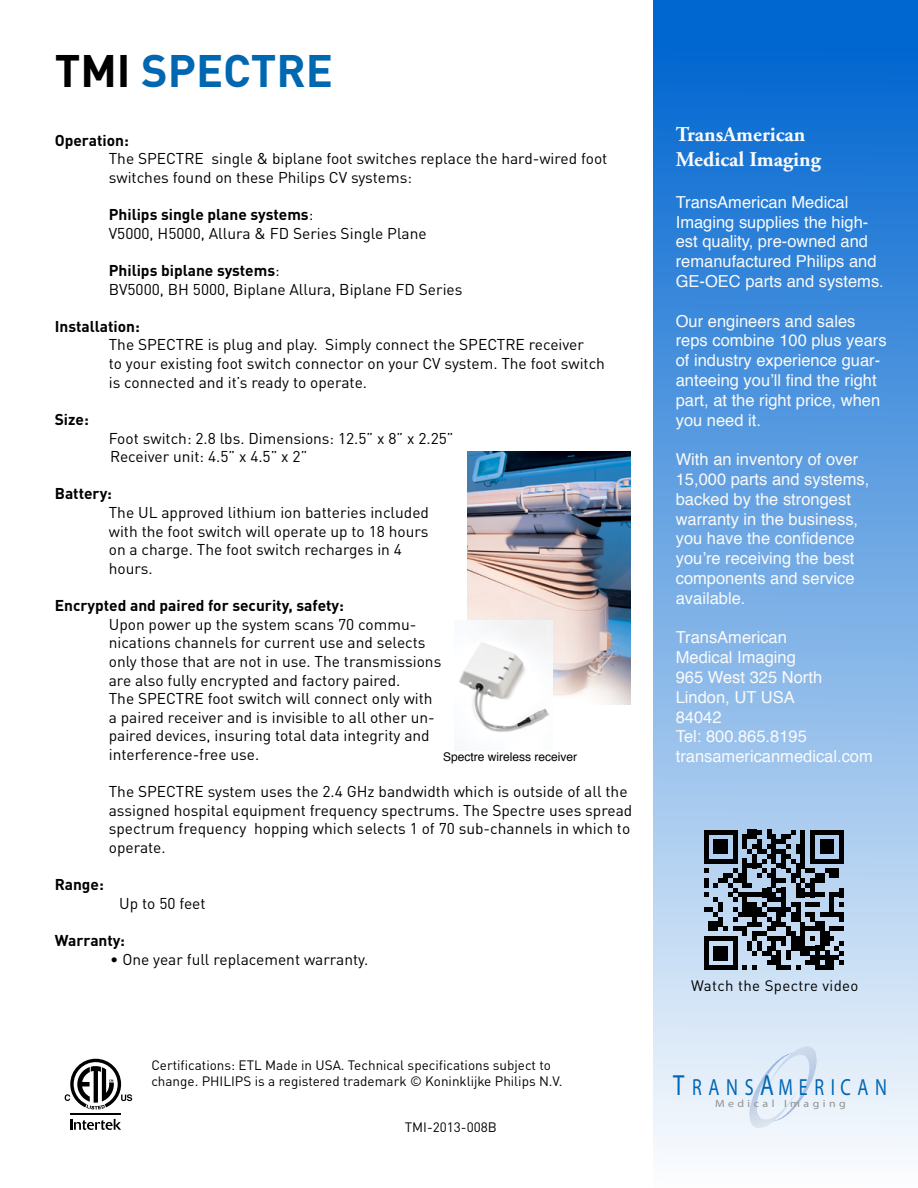
<style>
.page{position:relative;width:918px;height:1188px;background:#fff}
.page>*{position:absolute;margin:0;border:0;box-sizing:border-box;transform-origin:0 0}
.t1{font:700 45px "DINOT";color:#0067b1}
.t2{font:23.4px "Myriad";letter-spacing:.37em;color:#0067b1;scale:.77 1}
.t3{font:700 21px "Adobe Garamond Pro";color:#fafafa}
.t4{font:16.5px/19.8px "Helvetica";color:#fafafa}
.t5{font:15.45px/18.6px "DINOT";color:#000}
.t6{font:700 15.45px "DINOT";color:#000}
.t7{font:15px "DINOT";letter-spacing:.025em;color:#000}
.t8{font:13.5px/16.2px "DINOT";color:#000}
.Company_Name{font:12px "Helvetica";color:#000}
.t9{font:10.5px "Myriad";letter-spacing:.29em;color:#a2958a;scale:1.13 1}
.s1{color:#000}
.s2{font-weight:400}
.s3{font-size:29.25px}
</style>
<div class="page">
<img style="left:467px;top:451px;width:164px;height:254px">
<img style="left:459px;top:621px;width:93px;height:111px">
<svg style="left:70px;top:1119px;width:51px;height:11px"></svg>
<hr style="left:70px;top:1113px;width:51px;height:2px;background:#000">
<svg style="left:65px;top:1059px;width:67px;height:51px"></svg>
<div style="left:654px;top:0;width:264px;height:1188px;background:linear-gradient(to bottom,#0061ce,#fbfcfe)"></div>
<svg style="left:704px;top:830px;width:140px;height:140px;background:#5b6875"></svg>
<p class="t1" style="left:55px;top:41px;width:280px"><span class="s1">TMI</span> SPECTRE</p>
<p class="t6" style="left:55px;top:130px;width:76px">Operation:</p>
<p class="t5" style="left:109px;top:149px;width:500px">The SPECTRE single &amp; biplane foot switches replace the hard-wired foot switches found on these Philips CV systems:</p>
<p class="t6" style="left:109px;top:204px;width:206px">Philips single plane systems<span class="s2">:</span></p>
<p class="t5" style="left:109px;top:224px;width:319px">V5000, H5000, Allura &amp; FD Series Single Plane</p>
<p class="t6" style="left:109px;top:260px;width:172px">Philips biplane systems<span class="s2">:</span></p>
<p class="t5" style="left:109px;top:279px;width:355px">BV5000, BH 5000, Biplane Allura, Biplane FD Series</p>
<p class="t6" style="left:55px;top:316px;width:87px">Installation:</p>
<p class="t5" style="left:109px;top:335px;width:498px">The SPECTRE is plug and play. Simply connect the SPECTRE receiver<br>to your existing foot switch connector on your CV system. The foot switch</p>
<p class="t5" style="left:109px;top:373px;width:260px">is connected and it’s ready to operate.</p>
<p class="t6" style="left:55px;top:409px;width:36px">Size:</p>
<p class="t5" style="left:109px;top:428px;width:346px">Foot switch: 2.8 lbs. Dimensions: 12.5” x 8” x 2.25”</p>
<p class="t5" style="left:110px;top:447px;width:199px">Receiver unit: 4.5” x 4.5” x 2”</p>
<p class="t6" style="left:55px;top:484px;width:59px">Battery:</p>
<p class="t5" style="left:109px;top:503px;width:322px">The UL approved lithium ion batteries included with the foot switch will operate up to 18 hours on a charge. The foot switch recharges in 4 hours.</p>
<p class="t6" style="left:55px;top:595px;width:290px">Encrypted and paired for security, safety:</p>
<p class="t5" style="left:109px;top:615px;width:334px">Upon power up the system scans 70 commu&shy;nications channels for current use and selects only those that are not in use. The transmissions are also fully encrypted and factory paired.<br>The SPECTRE foot switch will connect only with a paired receiver and is invisible to all other un&shy;paired devices, insuring total data integrity and interference-free use.</p>
<p class="t5" style="left:109px;top:782px;width:525px">The SPECTRE system uses the 2.4 GHz bandwidth which is outside of all the assigned hospital equipment frequency spectrums. The Spectre uses spread spectrum frequency hopping which selects 1 of 70 sub-channels in which to operate.</p>
<p class="t6" style="left:55px;top:875px;width:51px">Range:</p>
<p class="t5" style="left:119px;top:894px;width:88px">Up to 50 feet</p>
<p class="t6" style="left:55px;top:930px;width:72px">Warranty:</p>
<p class="t5" style="left:110px;top:950px;width:260px">• One year full replacement warranty.</p>
<p class="Company_Name" style="left:443px;top:748px;width:136px">Spectre wireless receiver</p>
<p class="t8" style="left:151px;top:1057px;width:413px">Certifications: ETL Made in USA. Technical specifications subject to change. PHILIPS is a registered trademark © Koninklijke Philips N.V.</p>
<p class="t8" style="left:405px;top:1119px;width:94px">TMI-2013-008B</p>
<p class="t3" style="left:676px;top:122px;width:131px">TransAmerican</p>
<p class="t3" style="left:676px;top:148px;width:147px">Medical Imaging</p>
<p class="t4" style="left:676px;top:193px;width:210px">TransAmerican Medical<br>Imaging supplies the high&shy;est quality, pre-owned and remanufactured Philips and<br>GE-OEC parts and systems.</p>
<p class="t4" style="left:676px;top:311px;width:212px">Our engineers and sales reps combine 100 plus years of industry experience guar&shy;anteeing you’ll find the right part, at the right price, when you need it.</p>
<p class="t4" style="left:676px;top:450px;width:195px">With an inventory of over<br>15,000 parts and systems, backed by the strongest warranty in the business, you have the confidence you’re receiving the best components and service available.</p>
<p class="t4" style="left:676px;top:628px;width:113px">TransAmerican</p>
<p class="t4" style="left:676px;top:648px;width:122px">Medical Imaging</p>
<p class="t4" style="left:676px;top:668px;width:148px">965 West 325 North</p>
<p class="t4" style="left:676px;top:688px;width:120px">Lindon, UT USA<br>84042</p>
<p class="t4" style="left:676px;top:727px;width:199px">Tel: 800.865.8195 transamericanmedical.com</p>
<p class="t7" style="left:691px;top:976px;width:169px">Watch the Spectre video</p>
<p class="t2" style="left:673px;top:1075px;width:280px"><span class="s3">T</span>RANS<span class="s3">A</span>MERICAN</p>
<p class="t9" style="left:715px;top:1098px;width:117px">Medical Imaging</p>
</div>
